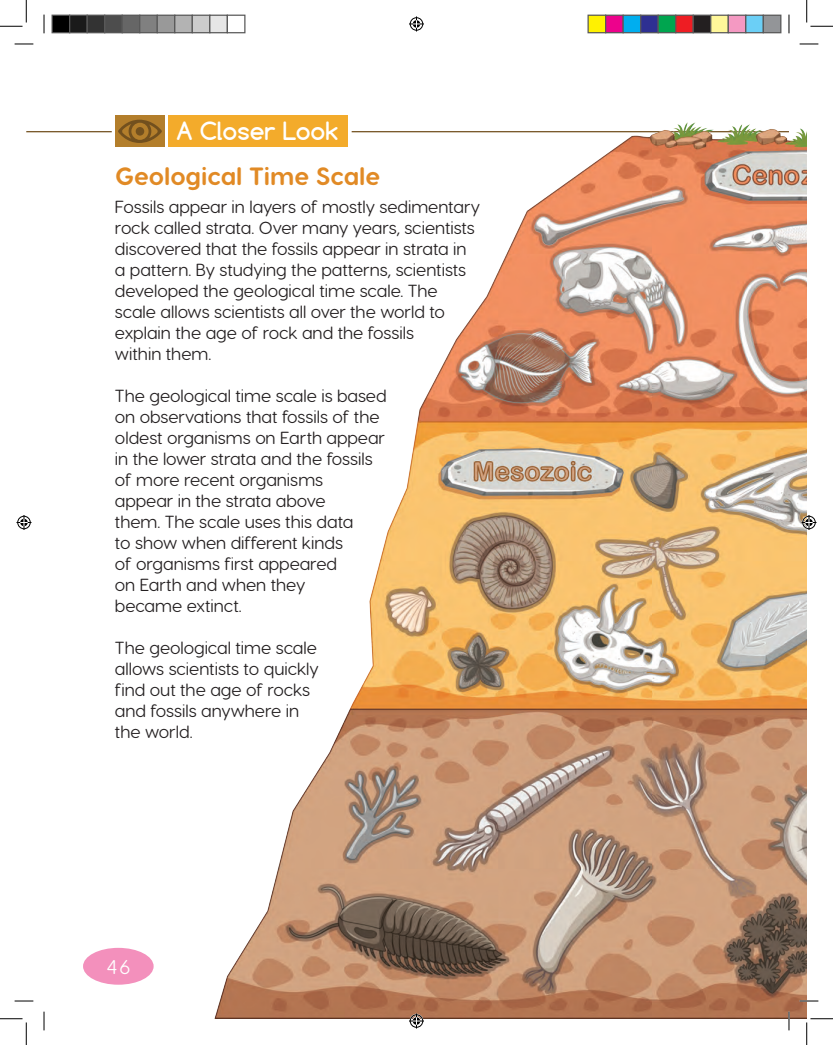
<style>
.page{position:relative;width:833px;height:1045px;background:#fff}
.page>*{position:absolute;margin:0;border:0;box-sizing:border-box;transform-origin:0 0}
.t1{font:700 25px "Visby Round CF";color:#e18a25}
.t2{font:700 23.75px "Comfortaa";color:#fff}
.t3{font:20px "Visby Round CF";color:#fff}
.regular_paragraph{font:17.5px/21px "Visby Round CF";color:#231f20}
</style>
<div class="page">
<div style="left:168px;top:115px;width:179px;height:32px;background:#f3ab2b"></div>
<div style="left:115px;top:115px;width:49px;height:32px;background:#b37e2b"></div>
<svg style="left:118px;top:120px;width:44px;height:23px"></svg>
<div style="left:136px;top:127px;width:8px;height:9px;background:#72501e;border-radius:50%"></div>
<hr style="left:26px;top:131px;width:86px;height:1px;background:#72501e">
<img style="left:214px;top:115px;width:592px;height:903px">
<div style="left:83px;top:948px;width:70px;height:36px;background:#f390bc;border-radius:50%"></div>
<svg style="left:15px;top:43px;width:18px;height:2px"></svg>
<svg style="left:799px;top:43px;width:18px;height:2px"></svg>
<svg style="left:15px;top:1000px;width:18px;height:1px"></svg>
<svg style="left:799px;top:1000px;width:18px;height:1px"></svg>
<svg style="left:43px;top:15px;width:2px;height:18px"></svg>
<svg style="left:43px;top:1011px;width:2px;height:19px"></svg>
<svg style="left:788px;top:15px;width:1px;height:18px"></svg>
<svg style="left:787px;top:1011px;width:2px;height:19px"></svg>
<svg style="left:0;top:0;width:27px;height:27px"></svg>
<svg style="left:0;top:1018px;width:27px;height:27px"></svg>
<svg style="left:806px;top:0;width:26px;height:27px"></svg>
<svg style="left:806px;top:1018px;width:26px;height:27px"></svg>
<svg style="left:409px;top:16px;width:15px;height:15px"></svg>
<svg style="left:409px;top:1013px;width:15px;height:15px"></svg>
<svg style="left:16px;top:515px;width:15px;height:15px"></svg>
<svg style="left:801px;top:515px;width:15px;height:15px"></svg>
<div style="left:52px;top:15px;width:18px;height:18px;background:#000"></div>
<div style="left:51px;top:15px;width:19px;height:18px;border:1px solid #595959"></div>
<div style="left:70px;top:15px;width:17px;height:18px;background:#1a1a1a"></div>
<div style="left:69px;top:15px;width:19px;height:18px;border:1px solid #595959"></div>
<div style="left:87px;top:15px;width:18px;height:18px;background:#333"></div>
<div style="left:86px;top:15px;width:19px;height:18px;border:1px solid #595959"></div>
<div style="left:105px;top:15px;width:17px;height:18px;background:#4d4d4d"></div>
<div style="left:104px;top:15px;width:19px;height:18px;border:1px solid #595959"></div>
<div style="left:122px;top:15px;width:18px;height:18px;background:#666"></div>
<div style="left:121px;top:15px;width:19px;height:18px;border:1px solid #595959"></div>
<div style="left:140px;top:15px;width:17px;height:18px;background:#808080"></div>
<div style="left:139px;top:15px;width:19px;height:18px;border:1px solid #595959"></div>
<div style="left:157px;top:15px;width:18px;height:18px;background:#999"></div>
<div style="left:156px;top:15px;width:19px;height:18px;border:1px solid #595959"></div>
<div style="left:175px;top:15px;width:17px;height:18px;background:#b3b3b3"></div>
<div style="left:174px;top:15px;width:19px;height:18px;border:1px solid #595959"></div>
<div style="left:192px;top:15px;width:18px;height:18px;background:#ccc"></div>
<div style="left:191px;top:15px;width:19px;height:18px;border:1px solid #595959"></div>
<div style="left:210px;top:15px;width:17px;height:18px;background:#e6e6e6"></div>
<div style="left:209px;top:15px;width:19px;height:18px;border:1px solid #595959"></div>
<div style="left:226px;top:15px;width:19px;height:18px;border:1px solid #595959"></div>
<div style="left:587px;top:15px;width:18px;height:18px;background:#fff101"></div>
<div style="left:587px;top:15px;width:19px;height:18px;border:1px solid #595959"></div>
<div style="left:605px;top:15px;width:17px;height:18px;background:#ed028c"></div>
<div style="left:604px;top:15px;width:19px;height:18px;border:1px solid #595959"></div>
<div style="left:622px;top:15px;width:18px;height:18px;background:#00aeef"></div>
<div style="left:622px;top:15px;width:19px;height:18px;border:1px solid #595959"></div>
<div style="left:640px;top:15px;width:17px;height:18px;background:#2e3092"></div>
<div style="left:639px;top:15px;width:19px;height:18px;border:1px solid #595959"></div>
<div style="left:657px;top:15px;width:18px;height:18px;background:#00a54f"></div>
<div style="left:657px;top:15px;width:19px;height:18px;border:1px solid #595959"></div>
<div style="left:675px;top:15px;width:17px;height:18px;background:#ee1d23"></div>
<div style="left:674px;top:15px;width:19px;height:18px;border:1px solid #595959"></div>
<div style="left:692px;top:15px;width:18px;height:18px;background:#231f20"></div>
<div style="left:692px;top:15px;width:19px;height:18px;border:1px solid #595959"></div>
<div style="left:710px;top:15px;width:17px;height:18px;background:#fff79a"></div>
<div style="left:709px;top:15px;width:19px;height:18px;border:1px solid #595959"></div>
<div style="left:727px;top:15px;width:18px;height:18px;background:#f499c2"></div>
<div style="left:727px;top:15px;width:19px;height:18px;border:1px solid #595959"></div>
<div style="left:745px;top:15px;width:17px;height:18px;background:#6bcff6"></div>
<div style="left:744px;top:15px;width:19px;height:18px;border:1px solid #595959"></div>
<div style="left:762px;top:15px;width:18px;height:18px;background:#939598"></div>
<div style="left:762px;top:15px;width:19px;height:18px;border:1px solid #595959"></div>
<p class="t2" style="left:176px;top:116px;width:164px">A Closer Look</p>
<p class="t1" style="left:115px;top:160px;width:266px">Geological Time Scale</p>
<p class="regular_paragraph" style="left:115px;top:196px;width:366px">Fossils appear in layers of mostly sedimentary rock called strata. Over many years, scientists discovered that the fossils appear in strata in a pattern. By studying the patterns, scientists developed the geological time scale. The scale allows scientists all over the world to explain the age of rock and the fossils<br>within them.</p>
<p class="regular_paragraph" style="left:115px;top:385px;width:273px">The geological time scale is based on observations that fossils of the oldest organisms on Earth appear in the lower strata and the fossils of more recent organisms<br>appear in the strata above<br>them. The scale uses this data<br>to show when different kinds<br>of organisms first appeared<br>on Earth and when they<br>became extinct.</p>
<p class="regular_paragraph" style="left:115px;top:637px;width:205px">The geological time scale allows scientists to quickly find out the age of rocks and fossils anywhere in the world.</p>
<p class="t3" style="left:106px;top:954px;width:25px">46</p>
</div>
